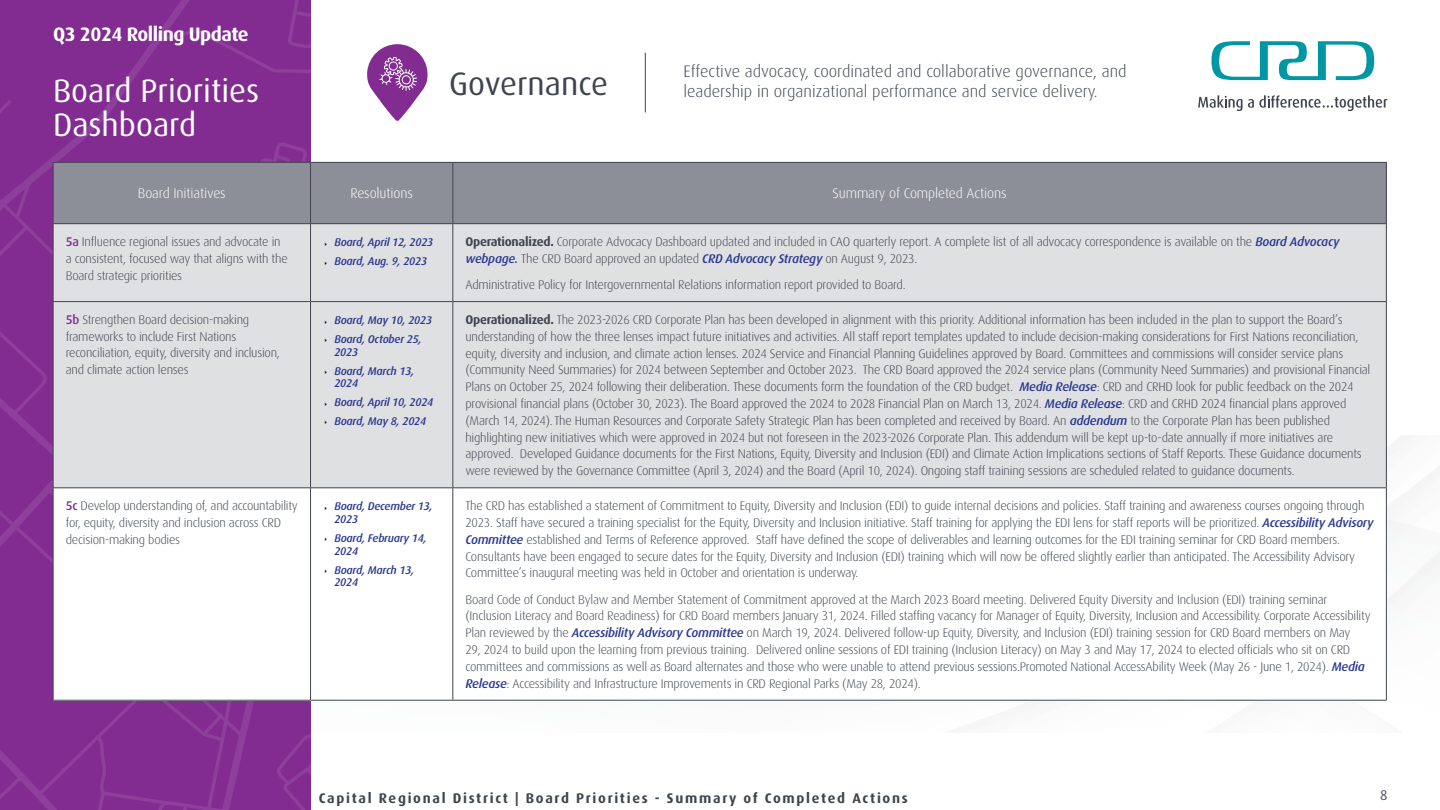
<style>
.page{position:relative;width:1440px;height:810px;background:#fff}
.page>*{position:absolute;margin:0;border:0;box-sizing:border-box;transform-origin:0 0}
.t1{font:32.47px/34.2px "Dax OT";color:#fff}
.t2{font:32.47px "Dax OT";color:#3f454f}
.t3{font:700 19.5px "Dax OT";letter-spacing:-.025em;color:#fff}
.t4{font:300 16.65px "Dax OT";color:#3f454f}
.t5{font:700 14.02px "Dax OT";letter-spacing:.12em;color:#3f454f}
.t6{font:300 14.02px "Dax OT";letter-spacing:-.01em;color:#fff}
.t7{font:14.02px "Dax OT";color:#3f454f}
.t8{font:300 12.6px/16.8px "Dax OT";letter-spacing:-.02em;color:#3f454f}
.t9{font:italic 500 11.18px/12.6px "Dax OT";letter-spacing:-.02em;color:#2b3990}
.s1{font-weight:500;color:#822b91}
.s2{font-weight:700}
.s3{font-weight:500;font-style:italic;color:#2b3990}
</style>
<div class="page">
<div style="left:0;top:0;width:310px;height:100px;background:#822b91"></div>
<svg style="left:0;top:100px;width:310px;height:710px;background:#822c91"></svg>
<svg style="left:1211px;top:41px;width:163px;height:39px"></svg>
<svg style="left:1198px;top:95px;width:190px;height:16px"></svg>
<hr style="left:645px;top:53px;width:1px;height:59px;background:#3f454f">
<svg style="left:367px;top:44px;width:61px;height:77px"></svg>
<div style="left:53px;top:162px;width:258px;height:62px;background:#8c8f98"></div>
<div style="left:311px;top:162px;width:142px;height:62px;background:#8c8f98"></div>
<div style="left:453px;top:162px;width:933px;height:62px;background:#8c8f98"></div>
<div style="left:53px;top:224px;width:258px;height:78px;background:#dfe0e2"></div>
<div style="left:311px;top:224px;width:142px;height:78px;background:#dfe0e2"></div>
<div style="left:453px;top:224px;width:933px;height:78px;background:#dfe0e2"></div>
<div style="left:53px;top:302px;width:258px;height:186px;background:#dfe0e2"></div>
<div style="left:311px;top:302px;width:142px;height:186px;background:#dfe0e2"></div>
<div style="left:453px;top:302px;width:933px;height:186px;background:#dfe0e2"></div>
<div style="left:53px;top:488px;width:258px;height:212px;background:#fff"></div>
<hr style="left:53px;top:224px;width:1px;height:77px;background:#3f454f">
<hr style="left:310px;top:224px;width:1px;height:77px;background:#3f454f">
<hr style="left:452px;top:224px;width:1px;height:77px;background:#3f454f">
<hr style="left:1386px;top:224px;width:1px;height:77px;background:#3f454f">
<hr style="left:53px;top:301px;width:258px;height:1px;background:#3f454f">
<hr style="left:53px;top:302px;width:1px;height:185px;background:#3f454f">
<hr style="left:311px;top:301px;width:142px;height:1px;background:#3f454f">
<hr style="left:310px;top:302px;width:1px;height:185px;background:#3f454f">
<hr style="left:453px;top:301px;width:934px;height:1px;background:#3f454f">
<hr style="left:452px;top:302px;width:1px;height:185px;background:#3f454f">
<hr style="left:1386px;top:302px;width:1px;height:185px;background:#3f454f">
<hr style="left:53px;top:487px;width:258px;height:1px;background:#3f454f">
<hr style="left:53px;top:488px;width:1px;height:212px;background:#3f454f">
<hr style="left:311px;top:487px;width:142px;height:1px;background:#3f454f">
<hr style="left:310px;top:488px;width:1px;height:212px;background:#3f454f">
<hr style="left:453px;top:487px;width:934px;height:1px;background:#3f454f">
<hr style="left:452px;top:488px;width:1px;height:212px;background:#3f454f">
<hr style="left:1386px;top:488px;width:1px;height:212px;background:#3f454f">
<hr style="left:53px;top:700px;width:258px;height:1px;background:#3f454f">
<hr style="left:311px;top:700px;width:142px;height:1px;background:#3f454f">
<hr style="left:453px;top:700px;width:934px;height:1px;background:#3f454f">
<hr style="left:53px;top:162px;width:258px;height:1px;background:#3f454f">
<hr style="left:53px;top:163px;width:1px;height:60px;background:#3f454f">
<hr style="left:311px;top:162px;width:142px;height:1px;background:#3f454f">
<hr style="left:310px;top:163px;width:1px;height:60px;background:#3f454f">
<hr style="left:453px;top:162px;width:934px;height:1px;background:#3f454f">
<hr style="left:452px;top:163px;width:1px;height:60px;background:#3f454f">
<hr style="left:1386px;top:163px;width:1px;height:60px;background:#3f454f">
<hr style="left:53px;top:223px;width:258px;height:1px;background:#3f454f">
<hr style="left:311px;top:223px;width:142px;height:1px;background:#3f454f">
<hr style="left:453px;top:223px;width:934px;height:1px;background:#3f454f">
<h2 class="t3" style="left:53px;top:16px;width:197px">Q3 2024 Rolling Update</h2>
<h3 class="t1" style="left:53px;top:68px;width:208px">Board Priorities<br>Dashboard</h3>
<h3 class="t4" style="left:683px;top:55px;width:445px">Effective advocacy, coordinated and collaborative governance, and</h3>
<h1 class="t2" style="left:449px;top:53px;width:161px">Governance</h1>
<h3 class="t4" style="left:683px;top:75px;width:416px">leadership in organizational performance and service delivery.</h3>
<p class="t6" style="left:138px;top:180px;width:89px">Board Initiatives</p>
<p class="t6" style="left:350px;top:180px;width:64px">Resolutions</p>
<p class="t6" style="left:833px;top:180px;width:175px">Summary of Completed Actions</p>
<p class="t8" style="left:66px;top:231px;width:223px"><span class="s1">5a</span> Influence regional issues and advocate in a consistent, focused way that aligns with the<br>Board strategic priorities</p>
<p class="t9" style="left:334px;top:234px;width:101px">Board, April 12, 2023</p>
<p class="t8" style="left:465px;top:231px;width:876px"><span class="s2">Operationalized.</span> Corporate Advocacy Dashboard updated and included in CAO quarterly report. A complete list of all advocacy correspondence is available on the <span class="s3">Board Advocacy webpage.</span> The CRD Board approved an updated <span class="s3">CRD Advocacy Strategy</span> on August 9, 2023.</p>
<p class="t8" style="left:465px;top:274px;width:442px">Administrative Policy for Intergovernmental Relations information report provided to Board.</p>
<p class="t9" style="left:334px;top:253px;width:94px">Board, Aug. 9, 2023</p>
<p class="t8" style="left:66px;top:309px;width:216px"><span class="s1">5b</span> Strengthen Board decision-making frameworks to include First Nations reconciliation, equity, diversity and inclusion, and climate action lenses</p>
<p class="t9" style="left:334px;top:312px;width:99px">Board, May 10, 2023</p>
<p class="t9" style="left:334px;top:331px;width:89px">Board, October 25,<br>2023</p>
<p class="t9" style="left:334px;top:362px;width:81px">Board, March 13,<br>2024</p>
<p class="t9" style="left:334px;top:394px;width:101px">Board, April 10, 2024</p>
<p class="t9" style="left:334px;top:413px;width:93px">Board, May 8, 2024</p>
<p class="t8" style="left:66px;top:495px;width:234px"><span class="s1">5c</span> Develop understanding of, and accountability for, equity, diversity and inclusion across CRD decision-making bodies</p>
<p class="t9" style="left:334px;top:498px;width:100px">Board, December 13,<br>2023</p>
<p class="t9" style="left:334px;top:530px;width:94px">Board, February 14,<br>2024</p>
<p class="t9" style="left:334px;top:561px;width:81px">Board, March 13,<br>2024</p>
<p class="t8" style="left:465px;top:309px;width:907px"><span class="s2">Operationalized.</span> The 2023-2026 CRD Corporate Plan has been developed in alignment with this priority. Additional information has been included in the plan to support the Board’s understanding of how the three lenses impact future initiatives and activities. All staff report templates updated to include decision-making considerations for First Nations reconciliation, equity, diversity and inclusion, and climate action lenses. 2024 Service and Financial Planning Guidelines approved by Board. Committees and commissions will consider service plans (Community Need Summaries) for 2024 between September and October 2023. The CRD Board approved the 2024 service plans (Community Need Summaries) and provisional Financial Plans on October 25, 2024 following their deliberation. These documents form the foundation of the CRD budget. <span class="s3">Media Release</span>: CRD and CRHD look for public feedback on the 2024 provisional financial plans (October 30, 2023). The Board approved the 2024 to 2028 Financial Plan on March 13, 2024. <span class="s3">Media Release</span>: CRD and CRHD 2024 financial plans approved (March 14, 2024). The Human Resources and Corporate Safety Strategic Plan has been completed and received by Board. An <span class="s3">addendum</span> to the Corporate Plan has been published highlighting new initiatives which were approved in 2024 but not foreseen in the 2023-2026 Corporate Plan. This addendum will be kept up-to-date annually if more initiatives are approved. Developed Guidance documents for the First Nations, Equity, Diversity and Inclusion (EDI) and Climate Action Implications sections of Staff Reports. These Guidance documents were reviewed by the Governance Committee (April 3, 2024) and the Board (April 10, 2024). Ongoing staff training sessions are scheduled related to guidance documents.</p>
<p class="t8" style="left:465px;top:495px;width:910px">The CRD has established a statement of Commitment to Equity, Diversity and Inclusion (EDI) to guide internal decisions and policies. Staff training and awareness courses ongoing through 2023. Staff have secured a training specialist for the Equity, Diversity and Inclusion initiative. Staff training for applying the EDI lens for staff reports will be prioritized. <span class="s3">Accessibility Advisory Committee</span> established and Terms of Reference approved. Staff have defined the scope of deliverables and learning outcomes for the EDI training seminar for CRD Board members.<br>Consultants have been engaged to secure dates for the Equity, Diversity and Inclusion (EDI) training which will now be offered slightly earlier than anticipated. The Accessibility Advisory Committee’s inaugural meeting was held in October and orientation is underway.</p>
<p class="t8" style="left:465px;top:588px;width:907px">Board Code of Conduct Bylaw and Member Statement of Commitment approved at the March 2023 Board meeting. Delivered Equity Diversity and Inclusion (EDI) training seminar (Inclusion Literacy and Board Readiness) for CRD Board members January 31, 2024. Filled staffing vacancy for Manager of Equity, Diversity, Inclusion and Accessibility. Corporate Accessibility Plan reviewed by the <span class="s3">Accessibility Advisory Committee</span> on March 19, 2024. Delivered follow-up Equity, Diversity, and Inclusion (EDI) training session for CRD Board members on May<br>29, 2024 to build upon the learning from previous training. Delivered online sessions of EDI training (Inclusion Literacy) on May 3 and May 17, 2024 to elected officials who sit on CRD committees and commissions as well as Board alternates and those who were unable to attend previous sessions.Promoted National AccessAbility Week (May 26 - June 1, 2024). <span class="s3">Media Release</span>: Accessibility and Infrastructure Improvements in CRD Regional Parks (May 28, 2024).</p>
<p class="t5" style="left:319px;top:784px;width:591px">Capital Regional District | Board Priorities - Summary of Completed Actions</p>
<p class="t7" style="left:1380px;top:781px;width:9px">8</p>
</div>
